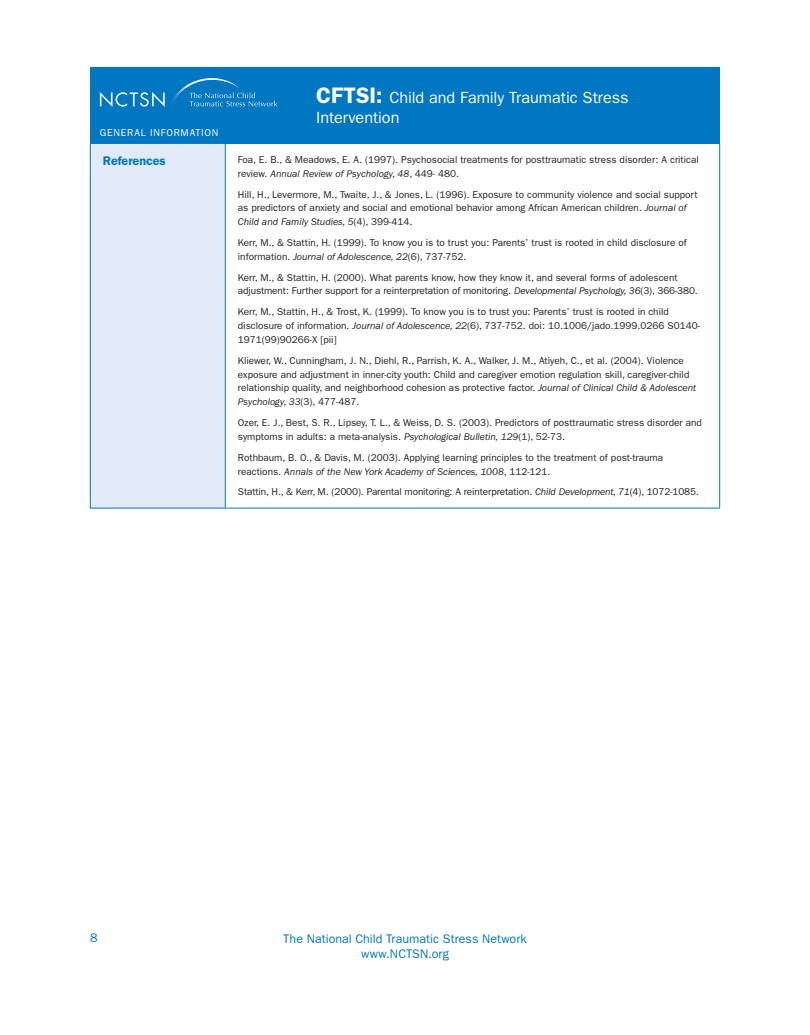
<style>
.page{position:relative;width:810px;height:1035px;background:#fff}
.page>*{position:absolute;margin:0;border:0;box-sizing:border-box;transform-origin:0 0}
.Header_Title{font:16.25px/20px "ITC Franklin Gothic Std";letter-spacing:-.005em;color:#fff}
.t1{font:12.5px/15px "ITC Franklin Gothic Std";color:#0077c0;text-align:center}
.Body_Paragraphs{font:600 12.5px "ITC Franklin Gothic Std";color:#0077c0}
.Body_Paragraphs-2{font:10px/13.8px "ITC Franklin Gothic Std";color:#231f20}
.t2{font:10px "ITC Franklin Gothic Std";letter-spacing:.075em;color:#fff}
.s1{font-weight:600;font-size:22.5px}
.s2{font-style:italic}
</style>
<div class="page">
<div style="left:90px;top:68px;width:630px;height:76px;background:#0077c0"></div>
<svg style="left:100px;top:78px;width:178px;height:29px"></svg>
<div style="left:90px;top:143px;width:135px;height:365px;background:#e1eaf6"></div>
<hr style="left:90px;top:143px;width:135px;height:1px;background:#0077c0">
<hr style="left:90px;top:144px;width:1px;height:364px;background:#0077c0">
<hr style="left:225px;top:144px;width:1px;height:364px;background:#0077c0">
<hr style="left:719px;top:144px;width:1px;height:364px;background:#0077c0">
<hr style="left:90px;top:508px;width:135px;height:1px;background:#0077c0">
<hr style="left:225px;top:508px;width:181px;height:1px;background:#0077c0">
<hr style="left:406px;top:508px;width:314px;height:1px;background:#0077c0">
<p class="t2" style="left:100px;top:127px;width:120px">GENERAL INFORMATION</p>
<p class="Header_Title" style="left:316px;top:88px;width:314px"><span class="s1">CFTSI:</span> Child and Family Traumatic Stress<br>Intervention</p>
<p class="Body_Paragraphs" style="left:103px;top:153px;width:65px">References</p>
<p class="Body_Paragraphs-2" style="left:238px;top:153px;width:462px">Foa, E. B., &amp; Meadows, E. A. (1997). Psychosocial treatments for posttraumatic stress disorder: A critical review. <span class="s2">Annual Review of Psychology, 48</span>, 449- 480.</p>
<p class="Body_Paragraphs-2" style="left:238px;top:187px;width:461px">Hill, H., Levermore, M., Twaite, J., &amp; Jones, L. (1996). Exposure to community violence and social support as predictors of anxiety and social and emotional behavior among African American children. <span class="s2">Journal of<br>Child and Family Studies, 5</span>(4), 399-414.</p>
<p class="Body_Paragraphs-2" style="left:238px;top:236px;width:451px">Kerr, M., &amp; Stattin, H. (1999). To know you is to trust you: Parents’ trust is rooted in child disclosure of information. <span class="s2">Journal of Adolescence, 22</span>(6), 737-752.</p>
<p class="Body_Paragraphs-2" style="left:238px;top:271px;width:462px">Kerr, M., &amp; Stattin, H. (2000). What parents know, how they know it, and several forms of adolescent adjustment: Further support for a reinterpretation of monitoring. <span class="s2">Developmental Psychology, 36</span>(3), 366-380.</p>
<p class="Body_Paragraphs-2" style="left:238px;top:305px;width:464px">Kerr, M., Stattin, H., &amp; Trost, K. (1999). To know you is to trust you: Parents’ trust is rooted in child disclosure of information. <span class="s2">Journal of Adolescence, 22</span>(6), 737-752. doi: 10.1006/jado.1999.0266 S0140-<br>1971(99)90266-X [pii]</p>
<p class="Body_Paragraphs-2" style="left:238px;top:354px;width:460px">Kliewer, W., Cunningham, J. N., Diehl, R., Parrish, K. A., Walker, J. M., Atiyeh, C., et al. (2004). Violence exposure and adjustment in inner-city youth: Child and caregiver emotion regulation skill, caregiver-child relationship quality, and neighborhood cohesion as protective factor. <span class="s2">Journal of Clinical Child &amp; Adolescent Psychology, 33</span>(3), 477-487.</p>
<p class="Body_Paragraphs-2" style="left:238px;top:416px;width:466px">Ozer, E. J., Best, S. R., Lipsey, T. L., &amp; Weiss, D. S. (2003). Predictors of posttraumatic stress disorder and symptoms in adults: a meta-analysis. <span class="s2">Psychological Bulletin, 129</span>(1), 52-73.</p>
<p class="Body_Paragraphs-2" style="left:238px;top:451px;width:427px">Rothbaum, B. O., &amp; Davis, M. (2003). Applying learning principles to the treatment of post-trauma reactions. <span class="s2">Annals of the New York Academy of Sciences, 1008</span>, 112-121.</p>
<p class="Body_Paragraphs-2" style="left:238px;top:485px;width:463px">Stattin, H., &amp; Kerr, M. (2000). Parental monitoring: A reinterpretation. <span class="s2">Child Development, 71</span>(4), 1072-1085.</p>
<p class="t1" style="left:90px;top:931px;width:9px">8</p>
<p class="t1" style="left:283px;top:931px;width:245px">The National Child Traumatic Stress Network www.NCTSN.org</p>
</div>
